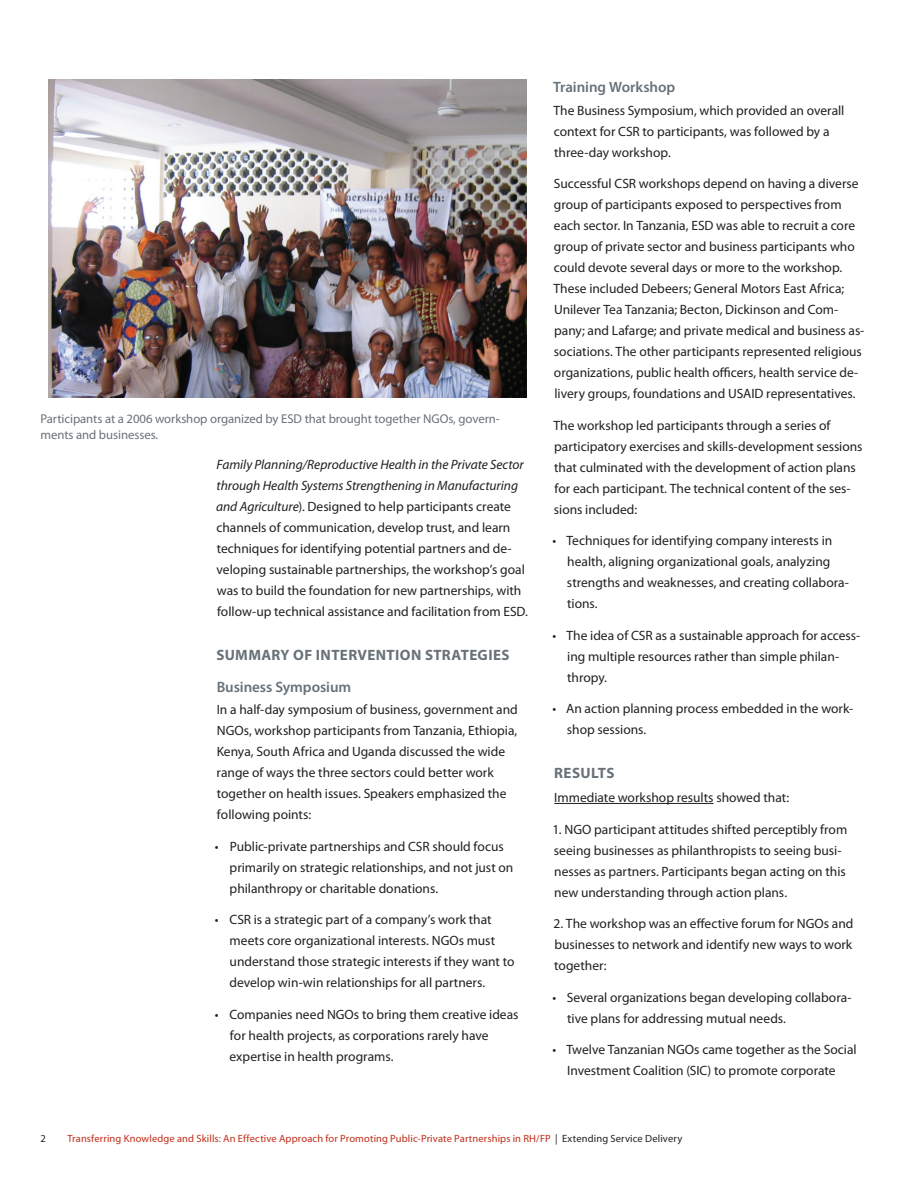
<style>
.page{position:relative;width:918px;height:1188px;background:#fff}
.page>*{position:absolute;margin:0;border:0;box-sizing:border-box;transform-origin:0 0}
.t1{font:700 15px "Myriad Pro";letter-spacing:.025em;color:#687278}
.t2{font:600 15px "Myriad Pro";letter-spacing:-.005em;color:#687278}
.t3{font:13.5px/21px "Myriad Pro";color:#231f20}
.t4{font:12.75px/16.5px "Myriad Pro";letter-spacing:-.005em;color:#687278}
.t5{font:10.5px "Myriad Pro";letter-spacing:.015em;color:#c02d19}
.t6{font:10.5px "Myriad Pro";color:#231f20}
.s1{font-style:italic}
.s2{color:#231f20}
</style>
<div class="page">
<hr style="left:554px;top:803px;width:160px;height:1px;background:#231f20">
<img style="left:49px;top:79px;width:477px;height:318px">
<p class="t4" style="left:40px;top:410px;width:461px">Participants at a 2006 workshop organized by ESD that brought together NGOs, govern&shy;ments and businesses.</p>
<p class="t3" style="left:216px;top:454px;width:313px"><span class="s1">Family Planning/Reproductive Health in the Private Sector through Health Systems Strengthening in Manufacturing and Agriculture</span>). Designed to help participants create channels of communication, develop trust, and learn techniques for identifying potential partners and de&shy;veloping sustainable partnerships, the workshop’s goal was to build the foundation for new partnerships, with follow-up technical assistance and facilitation from ESD.</p>
<p class="t1" style="left:216px;top:645px;width:295px">SUMMARY OF INTERVENTION STRATEGIES</p>
<p class="t2" style="left:217px;top:677px;width:136px">Business Symposium</p>
<p class="t3" style="left:217px;top:699px;width:303px">In a half-day symposium of business, government and NGOs, workshop participants from Tanzania, Ethiopia, Kenya, South Africa and Uganda discussed the wide range of ways the three sectors could better work together on health issues. Speakers emphasized the following points:</p>
<p class="t3" style="left:230px;top:836px;width:285px;text-indent:-15px">• Public-private partnerships and CSR should focus primarily on strategic relationships, and not just on philanthropy or charitable donations.</p>
<p class="t3" style="left:229px;top:909px;width:287px;text-indent:-15px">• CSR is a strategic part of a company’s work that meets core organizational interests. NGOs must understand those strategic interests if they want to develop win-win relationships for all partners.</p>
<p class="t3" style="left:229px;top:1004px;width:291px;text-indent:-14px">• Companies need NGOs to bring them creative ideas for health projects, as corporations rarely have expertise in health programs.</p>
<p class="t2" style="left:553px;top:78px;width:124px">Training Workshop</p>
<p class="t3" style="left:553px;top:100px;width:293px">The Business Symposium, which provided an overall context for CSR to participants, was followed by a three-day workshop.</p>
<p class="t3" style="left:553px;top:173px;width:313px">Successful CSR workshops depend on having a diverse group of participants exposed to perspectives from each sector. In Tanzania, ESD was able to recruit a core group of private sector and business participants who could devote several days or more to the workshop.<br>These included Debeers; General Motors East Africa; Unilever Tea Tanzania; Becton, Dickinson and Com&shy;pany; and Lafarge; and private medical and business as&shy;sociations. The other participants represented religious organizations, public health officers, health service de&shy;livery groups, foundations and USAID representatives.</p>
<p class="t3" style="left:553px;top:415px;width:311px">The workshop led participants through a series of participatory exercises and skills-development sessions that culminated with the development of action plans for each participant. The technical content of the ses&shy;sions included:</p>
<p class="t3" style="left:567px;top:530px;width:284px;text-indent:-14px">• Techniques for identifying company interests in health, aligning organizational goals, analyzing strengths and weaknesses, and creating collabora&shy;tions.</p>
<p class="t3" style="left:567px;top:625px;width:295px;text-indent:-15px">• The idea of CSR as a sustainable approach for access&shy;ing multiple resources rather than simple philan&shy;thropy.</p>
<p class="t3" style="left:567px;top:698px;width:288px;text-indent:-14px">• An action planning process embedded in the work&shy;shop sessions.</p>
<p class="t1" style="left:554px;top:763px;width:62px">RESULTS</p>
<p class="t3" style="left:554px;top:787px;width:236px">Immediate workshop results showed that:</p>
<p class="t3" style="left:553px;top:818px;width:296px">1. NGO participant attitudes shifted perceptibly from seeing businesses as philanthropists to seeing busi&shy;nesses as partners. Participants began acting on this new understanding through action plans.</p>
<p class="t3" style="left:553px;top:913px;width:302px;text-align:justify">2. The workshop was an effective forum for NGOs and businesses to network and identify new ways to work together:</p>
<p class="t3" style="left:567px;top:986px;width:286px;text-indent:-15px">• Several organizations began developing collabora&shy;tive plans for addressing mutual needs.</p>
<p class="t3" style="left:552px;top:1039px;width:306px;text-align:center">• Twelve Tanzanian NGOs came together as the Social<br>Investment Coalition (SIC) to promote corporate</p>
<p class="t6" style="left:40px;top:1132px;width:7px">2</p>
<p class="t5" style="left:67px;top:1132px;width:616px">Transferring Knowledge and Skills: An Effective Approach for Promoting Public-Private Partnerships in RH/FP <span class="s2">| Extending Service Delivery</span></p>
</div>
